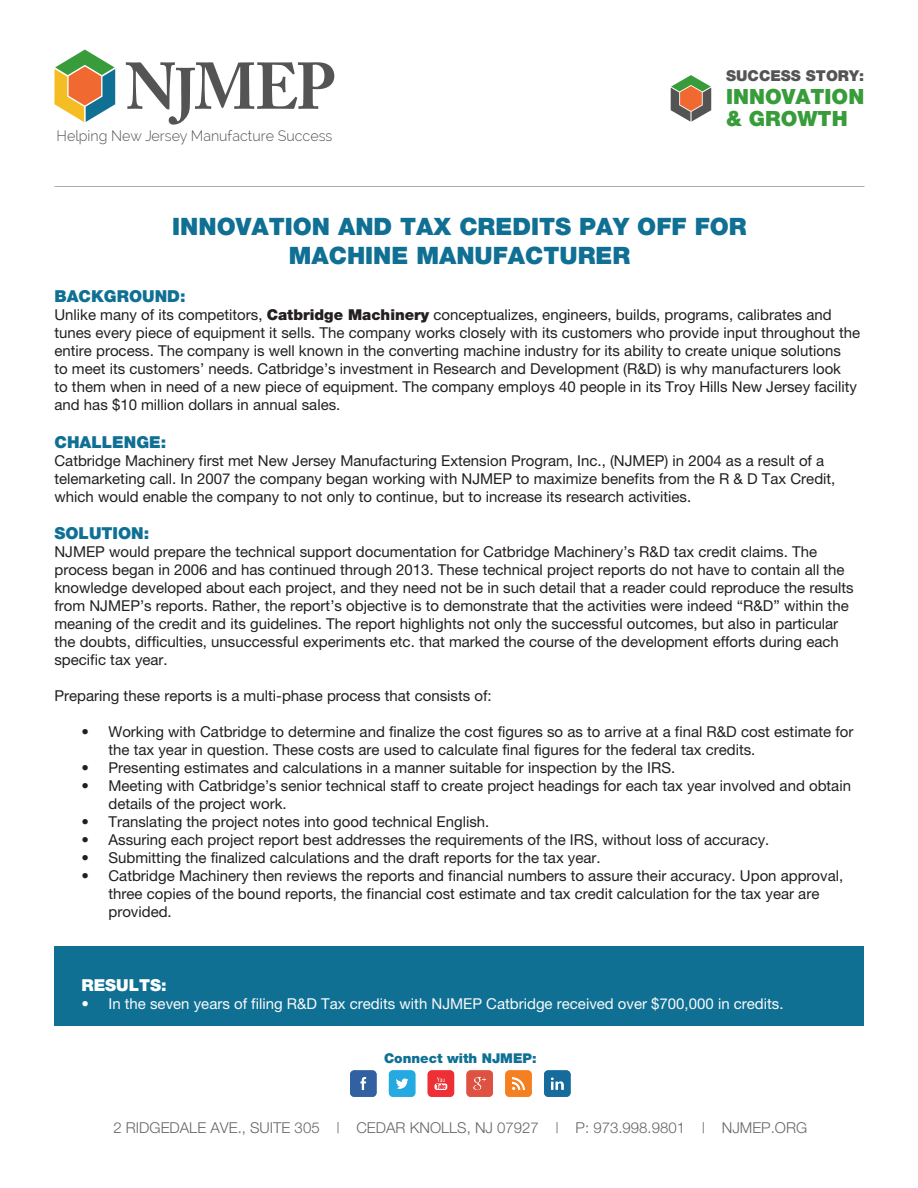
<style>
.page{position:relative;width:918px;height:1188px;background:#fff}
.page>*{position:absolute;margin:0;border:0;box-sizing:border-box;transform-origin:0 0}
.H1_-_center{font:900 24px "Helvetica Neue";color:#0f7094}
.t1{font:900 21px/22.5px "Helvetica Neue";color:#389c3b}
.main{font:900 16.5px "Helvetica Neue";color:#0f7094}
.main_white{font:900 16.5px "Helvetica Neue";color:#fff}
.main-2{font:15px/18px "Helvetica Neue";color:#231f20}
.t2{font:15px "Helvetica Neue";color:#fafafa}
.t3{font:300 15px "Helvetica Neue";color:#656666}
.t4{font:900 15px "Helvetica Neue";color:#545454}
.t5{font:300 14.85px "Raleway";color:#545454;scale:.96 1}
.t6{font:900 13.5px "Helvetica Neue";color:#0f7094}
.s1{font-weight:900}
</style>
<div class="page">
<svg style="left:54px;top:50px;width:61px;height:72px"></svg>
<svg style="left:126px;top:62px;width:208px;height:63px"></svg>
<svg style="left:350px;top:1070px;width:27px;height:27px"></svg>
<svg style="left:389px;top:1070px;width:26px;height:27px"></svg>
<svg style="left:544px;top:1070px;width:27px;height:27px"></svg>
<svg style="left:505px;top:1070px;width:27px;height:27px"></svg>
<svg style="left:466px;top:1070px;width:27px;height:27px"></svg>
<svg style="left:428px;top:1070px;width:26px;height:27px"></svg>
<hr style="left:54px;top:186px;width:810px;height:1px;background:#aaabab">
<svg style="left:671px;top:75px;width:40px;height:47px"></svg>
<div style="left:54px;top:946px;width:810px;height:80px;background:#0f7094"></div>
<p class="t5" style="left:56px;top:127px;width:289px">Helping New Jersey Manufacture Success</p>
<p class="t4" style="left:726px;top:67px;width:139px">SUCCESS STORY:</p>
<h2 class="t1" style="left:726px;top:85px;width:140px">INNOVATION &amp; GROWTH</h2>
<p class="H1_-_center" style="left:172px;top:212px;width:576px">INNOVATION AND TAX CREDITS PAY OFF FOR</p>
<p class="H1_-_center" style="left:289px;top:241px;width:343px">MACHINE MANUFACTURER</p>
<p class="main" style="left:54px;top:286px;width:133px">BACKGROUND:</p>
<p class="main-2" style="left:54px;top:305px;width:807px">Unlike many of its competitors, <span class="s1">Catbridge Machinery</span> conceptualizes, engineers, builds, programs, calibrates and tunes every piece of equipment it sells. The company works closely with its customers who provide input throughout the entire process. The company is well known in the converting machine industry for its ability to create unique solutions<br>to meet its customers’ needs. Catbridge’s investment in Research and Development (R&amp;D) is why manufacturers look<br>to them when in need of a new piece of equipment. The company employs 40 people in its Troy Hills New Jersey facility and has $10 million dollars in annual sales.</p>
<p class="main" style="left:54px;top:432px;width:113px">CHALLENGE:</p>
<p class="main-2" style="left:54px;top:451px;width:782px">Catbridge Machinery first met New Jersey Manufacturing Extension Program, Inc., (NJMEP) in 2004 as a result of a telemarketing call. In 2007 the company began working with NJMEP to maximize benefits from the R &amp; D Tax Credit, which would enable the company to not only to continue, but to increase its research activities.</p>
<p class="main" style="left:54px;top:524px;width:96px">SOLUTION:</p>
<p class="main-2" style="left:54px;top:543px;width:801px">NJMEP would prepare the technical support documentation for Catbridge Machinery’s R&amp;D tax credit claims. The process began in 2006 and has continued through 2013. These technical project reports do not have to contain all the knowledge developed about each project, and they need not be in such detail that a reader could reproduce the results from NJMEP’s reports. Rather, the report’s objective is to demonstrate that the activities were indeed “R&amp;D” within the meaning of the credit and its guidelines. The report highlights not only the successful outcomes, but also in particular the doubts, difficulties, unsuccessful experiments etc. that marked the course of the development efforts during each specific tax year.</p>
<p class="main-2" style="left:54px;top:687px;width:439px">Preparing these reports is a multi-phase process that consists of:</p>
<p class="main-2" style="left:108px;top:723px;width:747px;text-indent:-27px">• Working with Catbridge to determine and finalize the cost figures so as to arrive at a final R&amp;D cost estimate for the tax year in question. These costs are used to calculate final figures for the federal tax credits.</p>
<p class="main-2" style="left:81px;top:759px;width:595px">• Presenting estimates and calculations in a manner suitable for inspection by the IRS.</p>
<p class="main-2" style="left:108px;top:777px;width:744px;text-indent:-27px">• Meeting with Catbridge’s senior technical staff to create project headings for each tax year involved and obtain details of the project work.</p>
<p class="main-2" style="left:81px;top:813px;width:409px">• Translating the project notes into good technical English.</p>
<p class="main-2" style="left:81px;top:831px;width:689px">• Assuring each project report best addresses the requirements of the IRS, without loss of accuracy.</p>
<p class="main-2" style="left:81px;top:849px;width:521px">• Submitting the finalized calculations and the draft reports for the tax year.</p>
<p class="main-2" style="left:108px;top:867px;width:736px;text-indent:-27px">• Catbridge Machinery then reviews the reports and financial numbers to assure their accuracy. Upon approval, three copies of the bound reports, the financial cost estimate and tax credit calculation for the tax year are provided.</p>
<p class="main_white" style="left:81px;top:976px;width:87px">RESULTS:</p>
<p class="t2" style="left:81px;top:995px;width:704px">• In the seven years of filing R&amp;D Tax credits with NJMEP Catbridge received over $700,000 in credits.</p>
<p class="t6" style="left:384px;top:1050px;width:154px">Connect with NJMEP:</p>
<p class="t3" style="left:113px;top:1118px;width:695px">2 RIDGEDALE AVE., SUITE 305 | CEDAR KNOLLS, NJ 07927 | P: 973.998.9801 | NJMEP.ORG</p>
</div>
